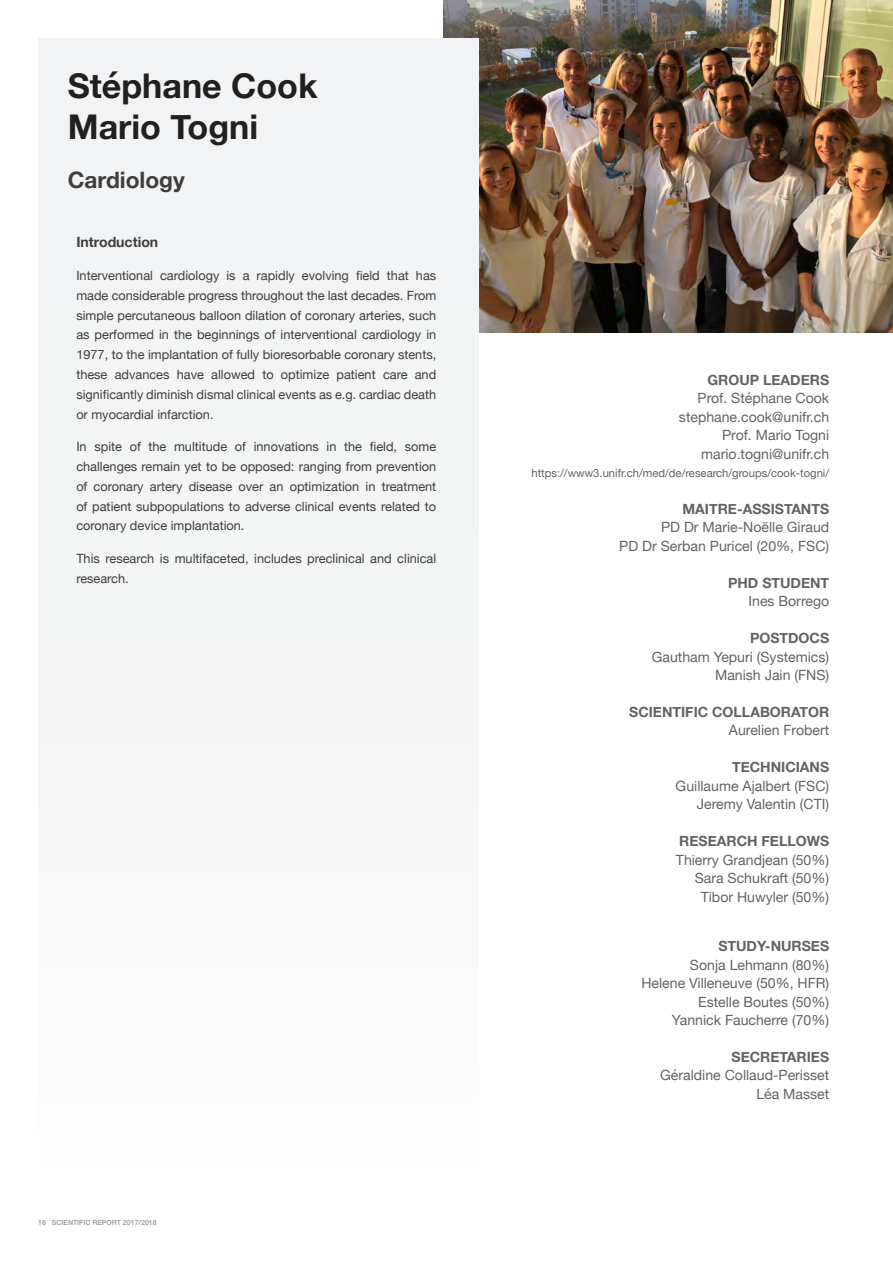
<style>
.page{position:relative;width:893px;height:1263px;background:#fff}
.page>*{position:absolute;margin:0;border:0;box-sizing:border-box;transform-origin:0 0}
.t1{font:700 34.05px "Helvetica Neue";color:#231f20}
.t2{font:700 22.65px "Helvetica Neue";color:#3e3e3f}
.t3{font:14.1px "Helvetica Neue";color:#636366}
.t4{font:700 14.1px "Helvetica Neue";color:#636366}
.t5{font:700 14.1px "Helvetica Neue";color:#3e3e3f}
.t6{font:12.75px/19.8px "Helvetica Neue";color:#3e3e3f;text-align:justify}
.t7{font:11.25px "Helvetica Neue";color:#636366}
.t8{font:500 7.05px "Helvetica Neue";color:#939598}
</style>
<div class="page">
<img style="left:444px;top:0;width:449px;height:333px">
<div style="left:38px;top:38px;width:440px;height:1149px;background:#f4f5f5"></div>
<p class="t1" style="left:68px;top:59px;width:251px">Stéphane Cook</p>
<p class="t1" style="left:68px;top:100px;width:192px">Mario Togni</p>
<p class="t2" style="left:68px;top:162px;width:118px">Cardiology</p>
<p class="t5" style="left:76px;top:231px;width:83px">Introduction</p>
<p class="t6" style="left:76px;top:266px;width:361px">Interventional cardiology is a rapidly evolving field that has made considerable progress throughout the last decades. From simple percutaneous balloon dilation of coronary arteries, such as performed in the beginnings of interventional cardiology in 1977, to the implantation of fully bioresorbable coronary stents, these advances have allowed to optimize patient care and significantly diminish dismal clinical events as e.g. cardiac death or myocardial infarction.</p>
<p class="t6" style="left:76px;top:437px;width:361px">In spite of the multitude of innovations in the field, some challenges remain yet to be opposed: ranging from prevention of coronary artery disease over an optimization in treatment of patient subpopulations to adverse clinical events related to coronary device implantation.</p>
<p class="t6" style="left:76px;top:549px;width:361px">This research is multifaceted, includes preclinical and clinical research.</p>
<p class="t8" style="left:38px;top:1216px;width:120px">16 SCIENTIFIC REPORT 2017/2018</p>
<p class="t4" style="left:707px;top:369px;width:123px">GROUP LEADERS</p>
<p class="t3" style="left:698px;top:388px;width:133px">Prof. Stéphane Cook</p>
<p class="t3" style="left:679px;top:406px;width:152px">stephane.cook@unifr.ch</p>
<p class="t3" style="left:722px;top:425px;width:109px">Prof. Mario Togni</p>
<p class="t3" style="left:701px;top:443px;width:130px">mario.togni@unifr.ch</p>
<p class="t7" style="left:531px;top:465px;width:299px">https://www3.unifr.ch/med/de/research/groups/cook-togni/</p>
<p class="t4" style="left:682px;top:498px;width:148px">MAITRE-ASSISTANTS</p>
<p class="t3" style="left:661px;top:517px;width:170px">PD Dr Marie-Noëlle Giraud</p>
<p class="t3" style="left:619px;top:536px;width:211px">PD Dr Serban Puricel (20%, FSC)</p>
<p class="t4" style="left:728px;top:572px;width:103px">PHD STUDENT</p>
<p class="t3" style="left:748px;top:591px;width:82px">Ines Borrego</p>
<p class="t4" style="left:750px;top:627px;width:81px">POSTDOCS</p>
<p class="t3" style="left:652px;top:646px;width:179px">Gautham Yepuri (Systemics)</p>
<p class="t3" style="left:715px;top:665px;width:116px">Manish Jain (FNS)</p>
<p class="t4" style="left:629px;top:701px;width:202px">SCIENTIFIC COLLABORATOR</p>
<p class="t3" style="left:729px;top:720px;width:102px">Aurelien Frobert</p>
<p class="t4" style="left:732px;top:756px;width:99px">TECHNICIANS</p>
<p class="t3" style="left:676px;top:775px;width:155px">Guillaume Ajalbert (FSC)</p>
<p class="t3" style="left:697px;top:794px;width:134px">Jeremy Valentin (CTI)</p>
<p class="t4" style="left:679px;top:830px;width:151px">RESEARCH FELLOWS</p>
<p class="t3" style="left:676px;top:849px;width:155px">Thierry Grandjean (50%)</p>
<p class="t3" style="left:695px;top:868px;width:136px">Sara Schukraft (50%)</p>
<p class="t3" style="left:701px;top:886px;width:130px">Tibor Huwyler (50%)</p>
<p class="t4" style="left:718px;top:935px;width:112px">STUDY-NURSES</p>
<p class="t3" style="left:690px;top:954px;width:141px">Sonja Lehmann (80%)</p>
<p class="t3" style="left:641px;top:973px;width:189px">Helene Villeneuve (50%, HFR)</p>
<p class="t3" style="left:698px;top:991px;width:133px">Estelle Boutes (50%)</p>
<p class="t3" style="left:672px;top:1010px;width:159px">Yannick Faucherre (70%)</p>
<p class="t4" style="left:731px;top:1046px;width:99px">SECRETARIES</p>
<p class="t3" style="left:660px;top:1065px;width:170px">Géraldine Collaud-Perisset</p>
<p class="t3" style="left:756px;top:1084px;width:74px">Léa Masset</p>
</div>
